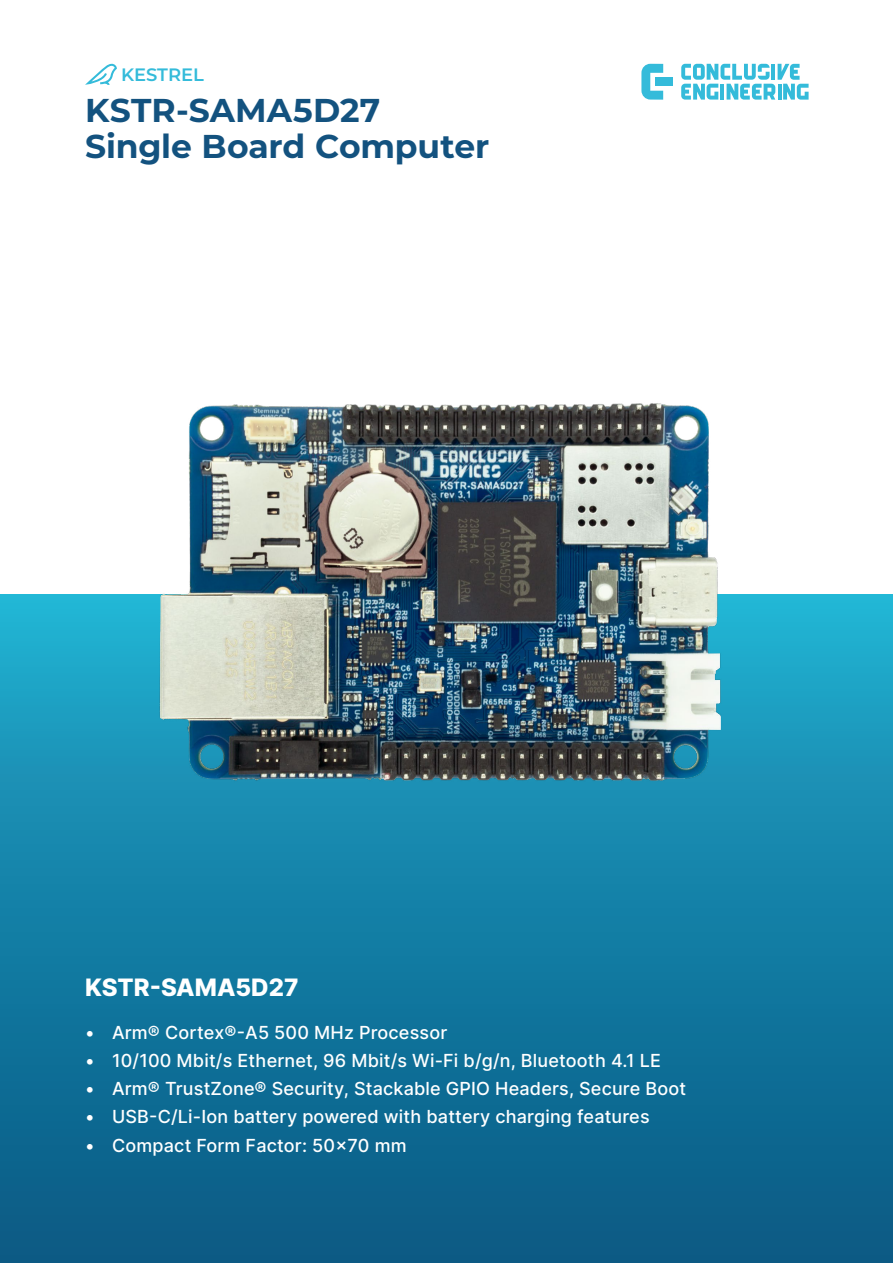
<style>
.page{position:relative;width:893px;height:1263px;background:#fff}
.page>*{position:absolute;margin:0;border:0;box-sizing:border-box;transform-origin:0 0}
.t1{font:700 33px/36px "Montserrat";letter-spacing:-.005em;color:#13527f}
.t2{font:800 24px "Inter";color:#fff}
.t3{font:500 18px "Inter";letter-spacing:.01em;color:#fff}
.t4{font:600 18px "Montserrat";color:#34bbda}
</style>
<div class="page">
<div style="left:0;top:595px;width:893px;height:668px;background:linear-gradient(to bottom,#21aecf,#085580)"></div>
<svg style="left:681px;top:64px;width:128px;height:36px"></svg>
<div style="left:655px;top:77px;width:18px;height:9px;background:#34bbda"></div>
<svg style="left:641px;top:64px;width:22px;height:36px"></svg>
<svg style="left:85px;top:63px;width:32px;height:22px"></svg>
<img style="left:157px;top:403px;width:572px;height:382px">
<p class="t4" style="left:121px;top:62px;width:84px">KESTREL</p>
<h1 class="t1" style="left:85px;top:91px;width:406px">KSTR-SAMA5D27<br>Single Board Computer</h1>
<h2 class="t2" style="left:85px;top:970px;width:215px">KSTR-SAMA5D27</h2>
<p class="t3" style="left:85px;top:1019px;width:364px">• Arm® Cortex®-A5 500 MHz Processor</p>
<p class="t3" style="left:85px;top:1047px;width:577px">• 10/100 Mbit/s Ethernet, 96 Mbit/s Wi-Fi b/g/n, Bluetooth 4.1 LE</p>
<p class="t3" style="left:85px;top:1075px;width:603px">• Arm® TrustZone® Security, Stackable GPIO Headers, Secure Boot</p>
<p class="t3" style="left:85px;top:1104px;width:566px">• USB-C/Li-Ion battery powered with battery charging features</p>
<p class="t3" style="left:85px;top:1132px;width:323px">• Compact Form Factor: 50x70 mm</p>
</div>
